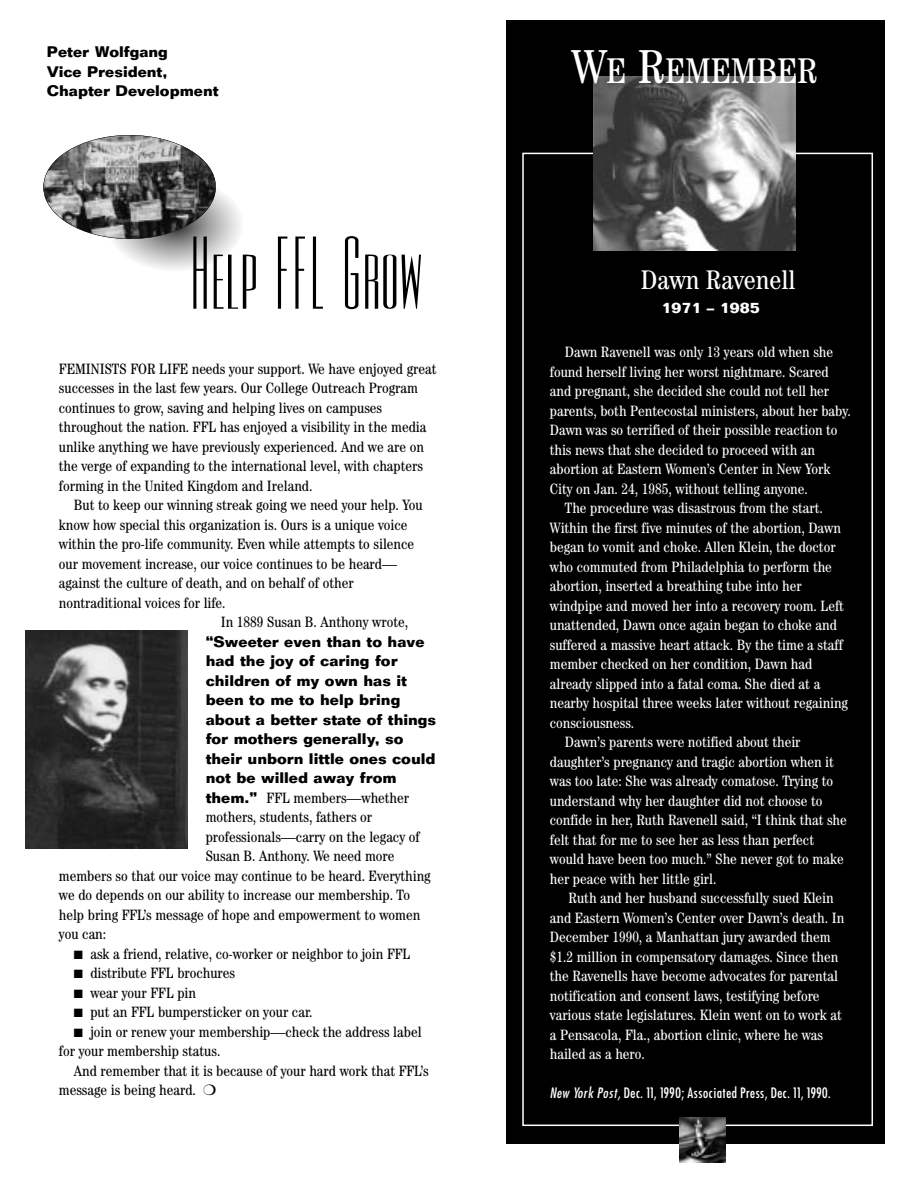
<style>
.page{position:relative;width:918px;height:1188px;background:#fff}
.page>*{position:absolute;margin:0;border:0;box-sizing:border-box;transform-origin:0 0}
.t1{font:90px "Rothman";letter-spacing:.035em;color:#000}
.t2{font:condensed 35.85px "Century";color:#fff}
.t3{font:condensed 27px "Century";color:#fff}
.t4{font:condensed 15px "Century";color:#fff}
.t5{font:condensed 15px/19.5px "Century";color:#000}
.t6{font:700 15px/19.5px "Folio";color:#000}
.t7{font:700 15px "Folio";color:#fff}
.t8{font:13.5px "Futura Cond Demi";color:#fff}
.s1{font-family:"Folio";font-weight:700;font-stretch:normal}
.s2{font-size:47.85px}
.s3{font-style:italic}
</style>
<div class="page">
<div style="left:506px;top:20px;width:379px;height:1124px;background:#000"></div>
<div style="left:522px;top:153px;width:351px;height:973px;border:2px solid #fff"></div>
<img style="left:593px;top:77px;width:202px;height:174px">
<img style="left:680px;top:1117px;width:45px;height:45px">
<svg style="left:107px;top:180px;width:133px;height:89px"></svg>
<img style="left:43px;top:135px;width:173px;height:104px;border-radius:50%">
<img style="left:25px;top:630px;width:163px;height:219px">
<p class="t6" style="left:47px;top:44px;width:173px">Peter Wolfgang<br>Vice President,<br>Chapter Development</p>
<h1 class="t1" style="left:190px;top:225px;width:233px">Help FFL Grow</h1>
<p class="t5" style="left:59px;top:360px;width:379px">FEMINISTS FOR LIFE needs your support. We have enjoyed great successes in the last few years. Our College Outreach Program continues to grow, saving and helping lives on campuses throughout the nation. FFL has enjoyed a visibility in the media unlike anything we have previously experienced. And we are on the verge of expanding to the international level, with chapters forming in the United Kingdom and Ireland.</p>
<p class="t5" style="left:74px;top:496px;width:350px">But to keep our winning streak going we need your help. You</p>
<p class="t5" style="left:59px;top:516px;width:350px">know how special this organization is. Ours is a unique voice</p>
<p class="t5" style="left:59px;top:535px;width:357px">within the pro-life community. Even while attempts to silence</p>
<p class="t5" style="left:59px;top:555px;width:340px">our movement increase, our voice continues to be heard—</p>
<p class="t5" style="left:59px;top:574px;width:296px">against the culture of death, and on behalf of other</p>
<p class="t5" style="left:59px;top:594px;width:168px">nontraditional voices for life.</p>
<p class="t5" style="left:221px;top:613px;width:189px">In 1889 Susan B. Anthony wrote,</p>
<p class="t6" style="left:206px;top:633px;width:232px">“Sweeter even than to have had the joy of caring for children of my own has it been to me to help bring about a better state of things for mothers generally, so their unborn little ones could not be willed away from</p>
<p class="t5" style="left:206px;top:789px;width:205px"><span class="s1">them.”</span> FFL members—whether</p>
<p class="t5" style="left:206px;top:808px;width:168px">mothers, students, fathers or</p>
<p class="t5" style="left:206px;top:828px;width:215px">professionals—carry on the legacy of</p>
<p class="t5" style="left:206px;top:847px;width:190px">Susan B. Anthony. We need more</p>
<p class="t5" style="left:59px;top:867px;width:373px">members so that our voice may continue to be heard. Everything</p>
<p class="t5" style="left:59px;top:886px;width:353px">we do depends on our ability to increase our membership. To</p>
<p class="t5" style="left:59px;top:906px;width:363px">help bring FFL’s message of hope and empowerment to women</p>
<p class="t5" style="left:59px;top:925px;width:49px">you can:</p>
<p class="t5" style="left:74px;top:945px;width:338px">■ ask a friend, relative, co-worker or neighbor to join FFL</p>
<p class="t5" style="left:74px;top:964px;width:163px">■ distribute FFL brochures</p>
<p class="t5" style="left:74px;top:984px;width:124px">■ wear your FFL pin</p>
<p class="t5" style="left:74px;top:1003px;width:240px">■ put an FFL bumpersticker on your car.</p>
<p class="t5" style="left:59px;top:1023px;width:364px;text-indent:15px">■ join or renew your membership—check the address label for your membership status.</p>
<p class="t5" style="left:59px;top:1062px;width:371px;text-indent:15px">And remember that it is because of your hard work that FFL’s message is being heard. ❍</p>
<h2 class="t2" style="left:572px;top:58px;width:248px"><span class="s2">W</span>E <span class="s2">R</span>EMEMBER</h2>
<h3 class="t3" style="left:641px;top:270px;width:156px">Dawn Ravenell</h3>
<p class="t7" style="left:661px;top:302px;width:100px">1971 – 1985</p>
<p class="t4" style="left:565px;top:347px;width:270px">Dawn Ravenell was only 13 years old when she</p>
<p class="t4" style="left:550px;top:366px;width:280px">found herself living her worst nightmare. Scared</p>
<p class="t4" style="left:550px;top:386px;width:281px">and pregnant, she decided she could not tell her</p>
<p class="t4" style="left:550px;top:405px;width:302px">parents, both Pentecostal ministers, about her baby.</p>
<p class="t4" style="left:550px;top:425px;width:289px">Dawn was so terrified of their possible reaction to</p>
<p class="t4" style="left:550px;top:444px;width:267px">this news that she decided to proceed with an</p>
<p class="t4" style="left:550px;top:464px;width:282px">abortion at Eastern Women’s Center in New York</p>
<p class="t4" style="left:550px;top:483px;width:259px">City on Jan. 24, 1985, without telling anyone.</p>
<p class="t4" style="left:565px;top:503px;width:259px">The procedure was disastrous from the start.</p>
<p class="t4" style="left:550px;top:522px;width:293px">Within the first five minutes of the abortion, Dawn</p>
<p class="t4" style="left:550px;top:542px;width:287px">began to vomit and choke. Allen Klein, the doctor</p>
<p class="t4" style="left:550px;top:561px;width:284px">who commuted from Philadelphia to perform the</p>
<p class="t4" style="left:550px;top:581px;width:253px">abortion, inserted a breathing tube into her</p>
<p class="t4" style="left:550px;top:600px;width:296px">windpipe and moved her into a recovery room. Left</p>
<p class="t4" style="left:550px;top:620px;width:289px">unattended, Dawn once again began to choke and</p>
<p class="t4" style="left:550px;top:639px;width:295px">suffered a massive heart attack. By the time a staff</p>
<p class="t4" style="left:550px;top:659px;width:264px">member checked on her condition, Dawn had</p>
<p class="t4" style="left:550px;top:678px;width:272px">already slipped into a fatal coma. She died at a</p>
<p class="t4" style="left:550px;top:698px;width:300px">nearby hospital three weeks later without regaining</p>
<p class="t4" style="left:550px;top:717px;width:86px">consciousness.</p>
<p class="t4" style="left:565px;top:737px;width:237px">Dawn’s parents were notified about their</p>
<p class="t4" style="left:550px;top:756px;width:286px">daughter’s pregnancy and tragic abortion when it</p>
<p class="t4" style="left:550px;top:776px;width:285px">was too late: She was already comatose. Trying to</p>
<p class="t4" style="left:550px;top:795px;width:274px">understand why her daughter did not choose to</p>
<p class="t4" style="left:550px;top:815px;width:298px">confide in her, Ruth Ravenell said, “I think that she</p>
<p class="t4" style="left:550px;top:834px;width:266px">felt that for me to see her as less than perfect</p>
<p class="t4" style="left:550px;top:854px;width:295px">would have been too much.” She never got to make</p>
<p class="t4" style="left:550px;top:873px;width:168px">her peace with her little girl.</p>
<p class="t4" style="left:569px;top:893px;width:267px">Ruth and her husband successfully sued Klein</p>
<p class="t4" style="left:550px;top:912px;width:296px">and Eastern Women’s Center over Dawn’s death. In</p>
<p class="t4" style="left:550px;top:932px;width:282px">December 1990, a Manhattan jury awarded them</p>
<p class="t4" style="left:550px;top:951px;width:290px">$1.2 million in compensatory damages. Since then</p>
<p class="t4" style="left:550px;top:971px;width:290px">the Ravenells have become advocates for parental</p>
<p class="t4" style="left:550px;top:990px;width:271px">notification and consent laws, testifying before</p>
<p class="t4" style="left:550px;top:1010px;width:293px">various state legislatures. Klein went on to work at</p>
<p class="t4" style="left:550px;top:1029px;width:275px">a Pensacola, Fla., abortion clinic, where he was</p>
<p class="t4" style="left:550px;top:1049px;width:97px">hailed as a hero.</p>
<p class="t8" style="left:550px;top:1087px;width:283px"><span class="s3">New York Post,</span> Dec. 11, 1990; Associated Press, Dec. 11, 1990.</p>
</div>
